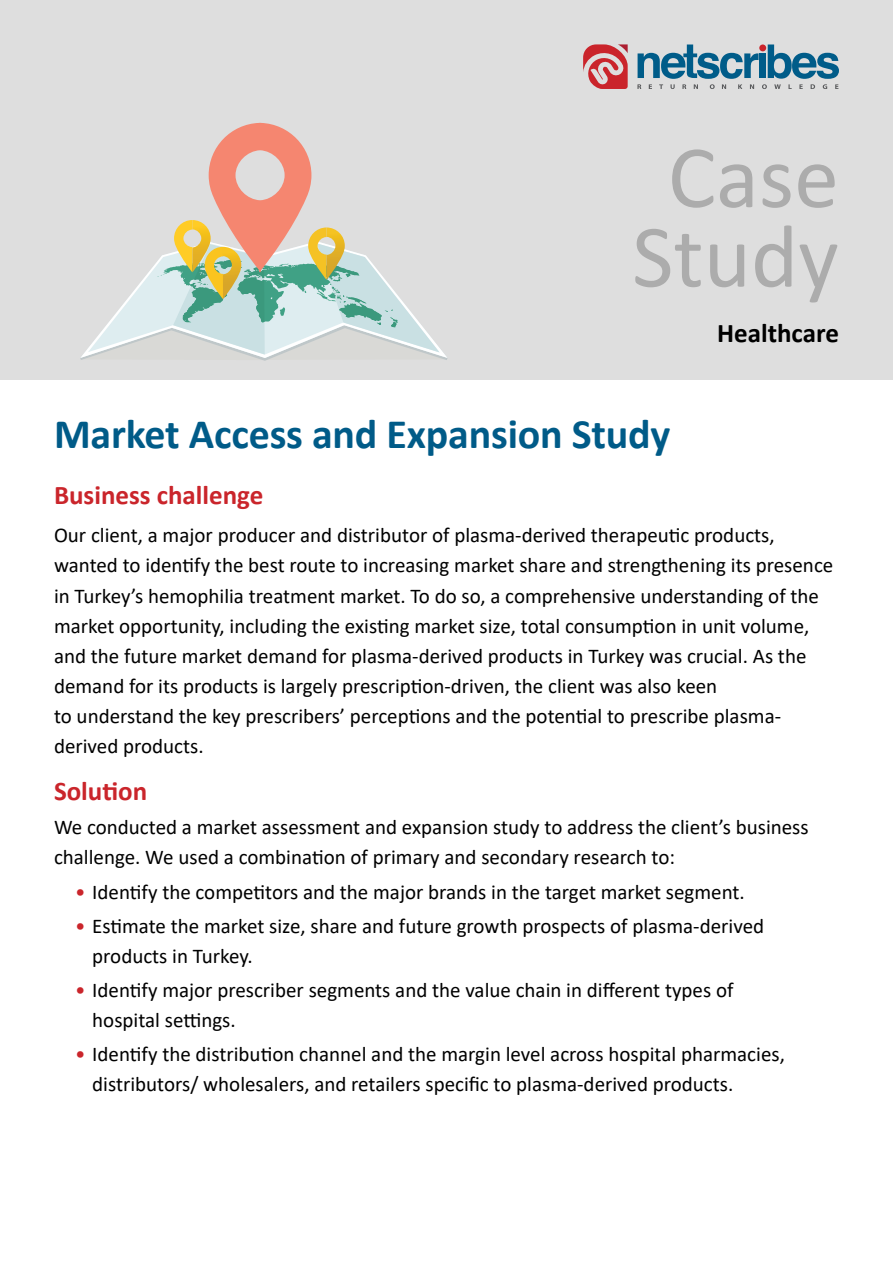
<style>
.page{position:relative;width:893px;height:1263px;background:#fff}
.page>*{position:absolute;margin:0;border:0;box-sizing:border-box;transform-origin:0 0}
.t1{font:90px/79.5px "Calibri";color:#acacac;text-align:center}
.t2{font:700 42px "Calibri";letter-spacing:-.005em;color:#005b88}
.t3{font:700 27px "Calibri";color:#ca252b}
.t4{font:700 27px "Calibri";color:#000}
.t5{font:21px/30px "Calibri";color:#000}
.s1{color:#ca252b}
</style>
<div class="page">
<div style="left:0;top:0;width:893px;height:379px;background:#dedede"></div>
<svg style="left:583px;top:44px;width:45px;height:45px"></svg>
<svg style="left:637px;top:44px;width:202px;height:45px"></svg>
<div style="left:759px;top:44px;width:7px;height:7px;background:#ca242b;border-radius:50%"></div>
<svg style="left:80px;top:123px;width:368px;height:238px"></svg>
<h1 class="t1" style="left:632px;top:135px;width:208px">Case<br>Study</h1>
<p class="t4" style="left:717px;top:314px;width:123px">Healthcare</p>
<h2 class="t2" style="left:54px;top:405px;width:618px">Market Access and Expansion Study</h2>
<p class="t3" style="left:54px;top:476px;width:211px">Business challenge</p>
<p class="t5" style="left:54px;top:520px;width:781px">Our client, a major producer and distributor of plasma-derived therapeutic products, wanted to identify the best route to increasing market share and strengthening its presence in Turkey’s hemophilia treatment market. To do so, a comprehensive understanding of the market opportunity, including the existing market size, total consumption in unit volume, and the future market demand for plasma-derived products in Turkey was crucial. As the demand for its products is largely prescription-driven, the client was also keen<br>to understand the key prescribers’ perceptions and the potential to prescribe plasma&shy;derived products.</p>
<p class="t3" style="left:54px;top:772px;width:95px">Solution</p>
<p class="t5" style="left:54px;top:812px;width:756px">We conducted a market assessment and expansion study to address the client’s business challenge. We used a combination of primary and secondary research to:</p>
<p class="t5" style="left:75px;top:876px;width:671px"><span class="s1">•</span> Identify the competitors and the major brands in the target market segment.</p>
<p class="t5" style="left:92px;top:910px;width:673px;text-indent:-17px"><span class="s1">•</span> Estimate the market size, share and future growth prospects of plasma-derived products in Turkey.</p>
<p class="t5" style="left:92px;top:974px;width:643px;text-indent:-17px"><span class="s1">•</span> Identify major prescriber segments and the value chain in different types of hospital settings.</p>
<p class="t5" style="left:92px;top:1039px;width:694px;text-indent:-17px"><span class="s1">•</span> Identify the distribution channel and the margin level across hospital pharmacies, distributors/ wholesalers, and retailers specific to plasma-derived products.</p>
</div>
